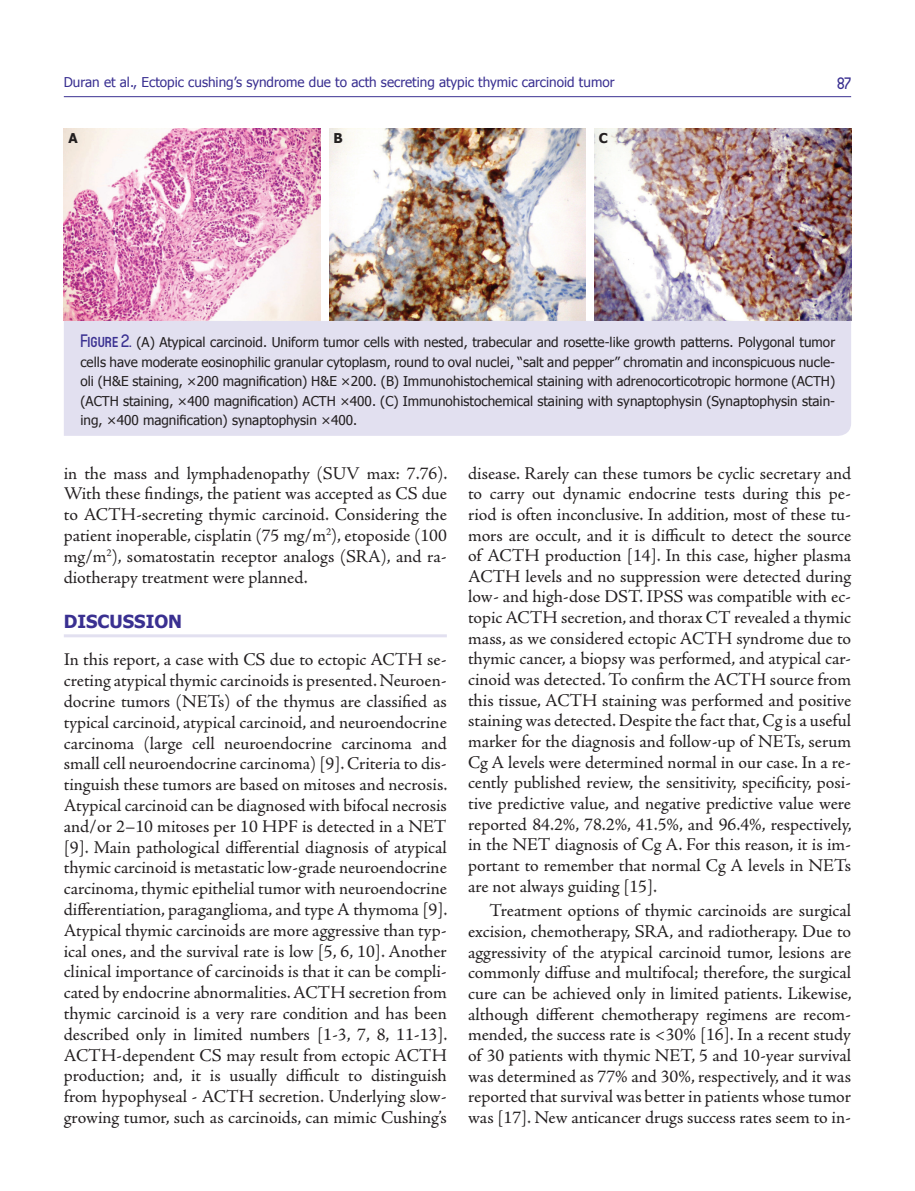
<style>
.page{position:relative;width:915px;height:1191px;background:#fff}
.page>*{position:absolute;margin:0;border:0;box-sizing:border-box;transform-origin:0 0}
._01__Yazı_Metni_NCI{font:18px/20.7px "Adobe Jenson Pro";letter-spacing:-.005em;color:#231f20;text-align:justify}
._06__Yazı_Konu_Basli{font:700 18px "Tahoma";color:#3a3091}
.t1{font:500 16.5px "Circula";color:#3a3091}
._10__Sekil_altyazısı{font:13.5px/19.5px "Tahoma";color:#231f20;text-align:justify}
.t2{font:13.5px "Tahoma";color:#3a3091}
._10__Sekil_altyazısı-2{font:700 13.5px "Tahoma";color:#231f20}
.s1{font-family:"Circula";font-weight:500;font-size:18px;color:#3a3091}
</style>
<div class="page">
<hr style="left:64px;top:634px;width:382px;height:3px;background:#e2e0f0">
<hr style="left:64px;top:96px;width:786px;height:1px;background:#3a3091">
<img style="left:64px;top:128px;width:256px;height:193px">
<img style="left:329px;top:128px;width:256px;height:193px">
<img style="left:594px;top:128px;width:256px;height:193px">
<div style="left:64px;top:321px;width:786px;height:115px;background:#e2e0f0"></div>
<p class="t2" style="left:64px;top:73px;width:552px">Duran et al., Ectopic cushing’s syndrome due to acth secreting atypic thymic carcinoid tumor</p>
<p class="t1" style="left:836px;top:73px;width:16px">87</p>
<p class="_10__Sekil_altyazısı-2" style="left:68px;top:129px;width:11px">A</p>
<p class="_10__Sekil_altyazısı-2" style="left:333px;top:129px;width:11px">B</p>
<p class="_10__Sekil_altyazısı-2" style="left:598px;top:129px;width:11px">C</p>
<p class="_10__Sekil_altyazısı" style="left:80px;top:332px;width:756px"><span class="s1">Figure 2.</span> (A) Atypical carcinoid. Uniform tumor cells with nested, trabecular and rosette-like growth patterns. Polygonal tumor cells have moderate eosinophilic granular cytoplasm, round to oval nuclei, “salt and pepper” chromatin and inconspicuous nucle&shy;oli (H&amp;E staining, ×200 magnification) H&amp;E ×200. (B) Immunohistochemical staining with adrenocorticotropic hormone (ACTH) (ACTH staining, ×400 magnification) ACTH ×400. (C) Immunohistochemical staining with synaptophysin (Synaptophysin stain&shy;ing, ×400 magnification) synaptophysin ×400.</p>
<p class="_01__Yazı_Metni_NCI" style="left:64px;top:463px;width:385px">in the mass and lymphadenopathy (SUV max: 7.76).<br>With these findings, the patient was accepted as CS due to ACTH-secreting thymic carcinoid. Considering the patient inoperable, cisplatin (75 mg/m<sup>2</sup>), etoposide (100 mg/m<sup>2</sup>), somatostatin receptor analogs (SRA), and ra&shy;diotherapy treatment were planned.</p>
<p class="_06__Yazı_Konu_Basli" style="left:64px;top:608px;width:120px">DISCUSSION</p>
<p class="_01__Yazı_Metni_NCI" style="left:64px;top:649px;width:385px">In this report, a case with CS due to ectopic ACTH se&shy;creting atypical thymic carcinoids is presented. Neuroen&shy;docrine tumors (NETs) of the thymus are classified as typical carcinoid, atypical carcinoid, and neuroendocrine carcinoma (large cell neuroendocrine carcinoma and small cell neuroendocrine carcinoma) [9]. Criteria to dis&shy;tinguish these tumors are based on mitoses and necrosis.<br>Atypical carcinoid can be diagnosed with bifocal necrosis and/or 2–10 mitoses per 10 HPF is detected in a NET [9]. Main pathological differential diagnosis of atypical thymic carcinoid is metastatic low-grade neuroendocrine carcinoma, thymic epithelial tumor with neuroendocrine differentiation, paraganglioma, and type A thymoma [9].<br>Atypical thymic carcinoids are more aggressive than typ&shy;ical ones, and the survival rate is low [5, 6, 10]. Another clinical importance of carcinoids is that it can be compli&shy;cated by endocrine abnormalities. ACTH secretion from thymic carcinoid is a very rare condition and has been described only in limited numbers [1-3, 7, 8, 11-13].<br>ACTH-dependent CS may result from ectopic ACTH production; and, it is usually difficult to distinguish from hypophyseal - ACTH secretion. Underlying slow&shy;growing tumor, such as carcinoids, can mimic Cushing’s</p>
<p class="_01__Yazı_Metni_NCI" style="left:468px;top:463px;width:385px">disease. Rarely can these tumors be cyclic secretary and to carry out dynamic endocrine tests during this pe&shy;riod is often inconclusive. In addition, most of these tu&shy;mors are occult, and it is difficult to detect the source of ACTH production [14]. In this case, higher plasma ACTH levels and no suppression were detected during low- and high-dose DST. IPSS was compatible with ec&shy;topic ACTH secretion, and thorax CT revealed a thymic mass, as we considered ectopic ACTH syndrome due to thymic cancer, a biopsy was performed, and atypical car&shy;cinoid was detected. To confirm the ACTH source from this tissue, ACTH staining was performed and positive staining was detected. Despite the fact that, Cg is a useful marker for the diagnosis and follow-up of NETs, serum Cg A levels were determined normal in our case. In a re&shy;cently published review, the sensitivity, specificity, posi&shy;tive predictive value, and negative predictive value were reported 84.2%, 78.2%, 41.5%, and 96.4%, respectively, in the NET diagnosis of Cg A. For this reason, it is im&shy;portant to remember that normal Cg A levels in NETs are not always guiding [15].</p>
<p class="_01__Yazı_Metni_NCI" style="left:468px;top:900px;width:385px;text-indent:21px">Treatment options of thymic carcinoids are surgical excision, chemotherapy, SRA, and radiotherapy. Due to aggressivity of the atypical carcinoid tumor, lesions are commonly diffuse and multifocal; therefore, the surgical cure can be achieved only in limited patients. Likewise, although different chemotherapy regimens are recom&shy;mended, the success rate is &lt;30% [16]. In a recent study of 30 patients with thymic NET, 5 and 10-year survival was determined as 77% and 30%, respectively, and it was reported that survival was better in patients whose tumor was [17]. New anticancer drugs success rates seem to in-</p>
</div>
